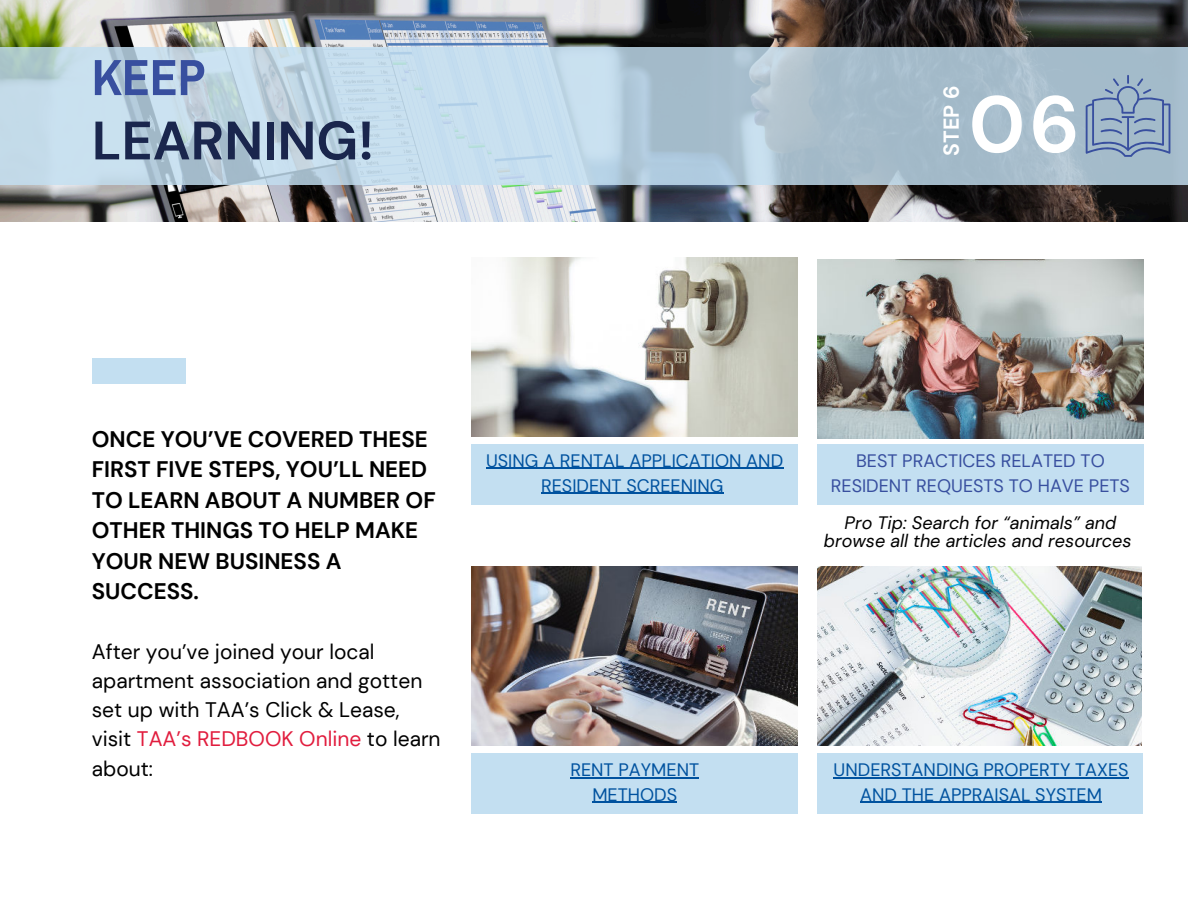
<style>
.page{position:relative;width:1188px;height:918px;background:#fff}
.page>*{position:absolute;margin:0;border:0;box-sizing:border-box;transform-origin:0 0}
.t1{font:700 79.8px "DM Sans";color:#fff}
.t2{font:700 54px "DM Sans";color:#1a264d}
.t3{font:700 51px "Archivo Narrow";color:#384f9f}
.t4{font:700 22.5px/30.3px "DM Sans";color:#000}
.t5{font:700 21.45px "DM Sans";color:#fff}
.t6{font:21px/29.2px "DM Sans";color:#000}
.t7{font:18px/24.8px "DM Sans";color:#00529f;text-align:center}
.t8{font:italic 18px/18px "DM Sans";color:#000;text-align:center}
.t9{font:18px/24.8px "DM Sans";color:#384f9f;text-align:center}
.s1{color:#e11d3e}
</style>
<div class="page">
<div style="left:92px;top:358px;width:93px;height:25px;background:#c3dff1"></div>
<img style="left:471px;top:258px;width:327px;height:179px">
<img style="left:817px;top:260px;width:326px;height:179px">
<div style="left:471px;top:445px;width:327px;height:60px;background:#c3dff1"></div>
<div style="left:817px;top:445px;width:327px;height:60px;background:#c3dff1"></div>
<img style="left:471px;top:567px;width:327px;height:178px">
<img style="left:817px;top:567px;width:325px;height:178px">
<div style="left:471px;top:753px;width:327px;height:60px;background:#c3dff1"></div>
<div style="left:817px;top:753px;width:325px;height:60px;background:#c3dff1"></div>
<img style="left:0;top:0;width:1188px;height:221px">
<svg style="left:0;top:48px;width:1188px;height:137px;background:#b6cddb"></svg>
<svg style="left:1086px;top:75px;width:84px;height:82px;background:#90a8c2"></svg>
<hr style="left:486px;top:468px;width:297px;height:1px;background:#00529f">
<hr style="left:541px;top:493px;width:182px;height:1px;background:#00529f">
<hr style="left:570px;top:777px;width:129px;height:1px;background:#00529f">
<hr style="left:592px;top:802px;width:85px;height:1px;background:#00529f">
<hr style="left:834px;top:777px;width:295px;height:1px;background:#00529f">
<hr style="left:860px;top:802px;width:242px;height:1px;background:#00529f">
<h3 class="t3" style="left:92px;top:46px;width:115px">KEEP</h3>
<h2 class="t2" style="left:92px;top:107px;width:284px">LEARNING!</h2>
<p class="t5" style="left:938px;top:156px;width:71px;rotate:-90deg">STEP 6</p>
<h1 class="t1" style="left:969px;top:74px;width:113px">06</h1>
<p class="t4" style="left:92px;top:424px;width:346px">ONCE YOU’VE COVERED THESE<br>FIRST FIVE STEPS, YOU’LL NEED<br>TO LEARN ABOUT A NUMBER OF<br>OTHER THINGS TO HELP MAKE<br>YOUR NEW BUSINESS A<br>SUCCESS.</p>
<p class="t6" style="left:92px;top:636px;width:350px">After you’ve joined your local apartment association and gotten set up with TAA’s Click &amp; Lease, visit <span class="s1">TAA’s REDBOOK Online</span> to learn about:</p>
<p class="t7" style="left:486px;top:448px;width:299px">USING A RENTAL APPLICATION AND<br>RESIDENT SCREENING</p>
<p class="t9" style="left:831px;top:448px;width:301px">BEST PRACTICES RELATED TO<br>RESIDENT REQUESTS TO HAVE PETS</p>
<p class="t8" style="left:824px;top:514px;width:309px">Pro Tip: Search for “animals” and browse all the articles and resources</p>
<p class="t7" style="left:570px;top:757px;width:130px">RENT PAYMENT<br>METHODS</p>
<p class="t7" style="left:834px;top:757px;width:297px">UNDERSTANDING PROPERTY TAXES<br>AND THE APPRAISAL SYSTEM</p>
</div>
